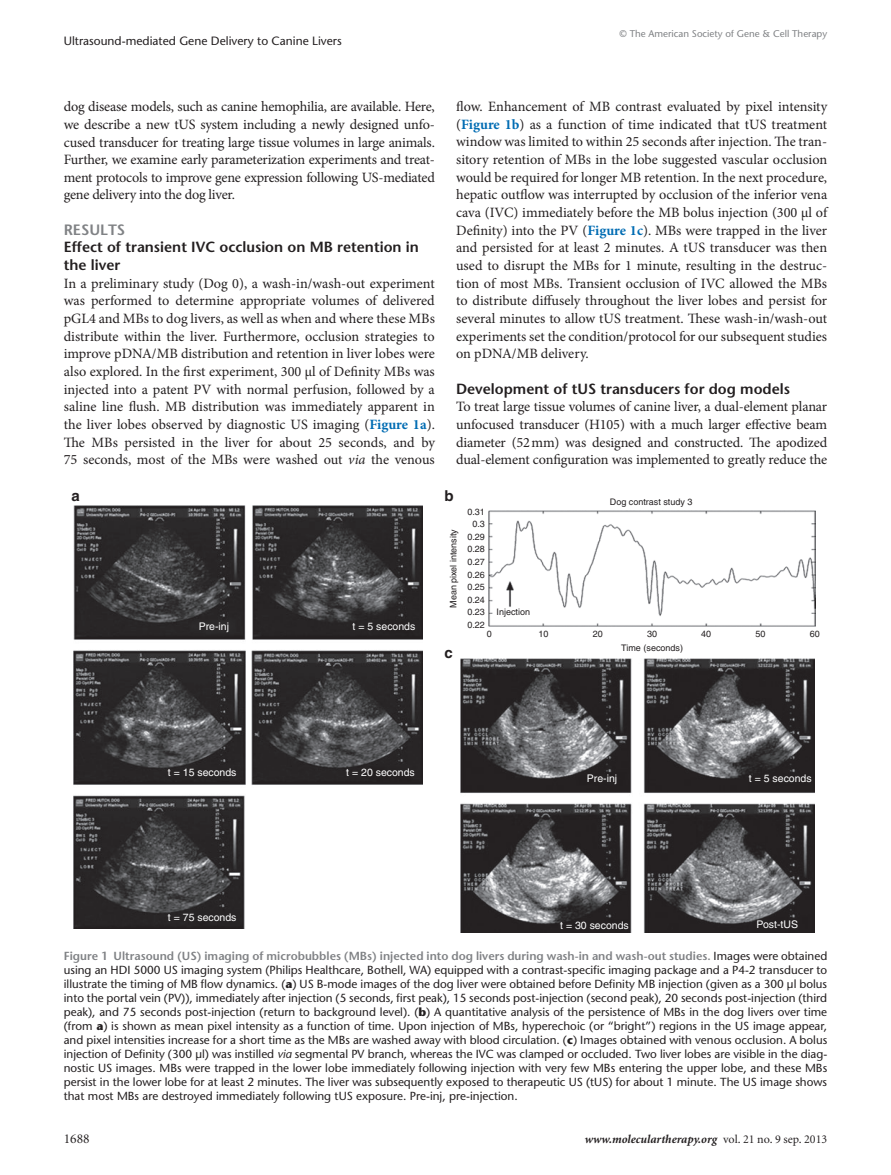
<style>
.page{position:relative;width:891px;height:1175px;background:#fff}
.page>*{position:absolute;margin:0;border:0;box-sizing:border-box;transform-origin:0 0}
.t1{font:600 15px "ITC Stone Sans";color:#808285}
.t2{font:700 15px "Helvetica";color:#231f20}
.t3{font:600 14.7px/17.7px "ITC Stone Sans";color:#231f20}
.t4{font:14.25px/17.7px "Minion Pro";letter-spacing:-.01em;color:#231f20;text-align:justify}
.t5{font:13.5px "Minion";color:#231f20}
.t6{font:12px "Stone Sans";color:#231f20}
.t7{font:italic 700 12px "Minion";color:#231f20}
.t8{font:11.7px/14.1px "Stone Sans";color:#231f20;text-align:justify}
.t9{font:600 11.7px "ITC Stone Sans";color:#808285}
.t10{font:10.5px "Helvetica";color:#fff}
.t11{font:9.75px "Stone Sans";color:#808285}
.t12{font:9px/12.6px "Helvetica";color:#231f20;text-align:center}
.s1{font-weight:700;color:#006cb3}
.s2{font-style:italic}
.s3{font-family:"Stone Sans";font-weight:400;color:#231f20}
.s4{font-weight:700}
.s5{font-weight:400;font-style:normal}
</style>
<div class="page">
<img style="left:73px;top:505px;width:349px;height:424px">
<img style="left:488px;top:510px;width:327px;height:116px">
<img style="left:460px;top:658px;width:355px;height:275px">
<p class="t6" style="left:64px;top:34px;width:279px">Ultrasound-mediated Gene Delivery to Canine Livers</p>
<p class="t11" style="left:620px;top:28px;width:209px">© The American Society of Gene &amp; Cell Therapy</p>
<p class="t4" style="left:64px;top:98px;width:373px">dog disease models, such as canine hemophilia, are available. Here, we describe a new tUS system including a newly designed unfo&shy;cused transducer for treating large tissue volumes in large animals.<br>Further, we examine early parameterization experiments and treat&shy;ment protocols to improve gene expression following US-mediated gene delivery into the dog liver.</p>
<p class="t1" style="left:64px;top:220px;width:63px">RESULTS</p>
<p class="t3" style="left:64px;top:238px;width:357px">Effect of transient IVC occlusion on MB retention in the liver</p>
<p class="t4" style="left:64px;top:274px;width:373px">In a preliminary study (Dog 0), a wash-in/wash-out experiment was performed to determine appropriate volumes of delivered pGL4 and MBs to dog livers, as well as when and where these MBs distribute within the liver. Furthermore, occlusion strategies to improve pDNA/MB distribution and retention in liver lobes were also explored. In the first experiment, 300 μl of Definity MBs was injected into a patent PV with normal perfusion, followed by a saline line flush. MB distribution was immediately apparent in the liver lobes observed by diagnostic US imaging (<span class="s1">Figure 1a</span>).<br>The MBs persisted in the liver for about 25 seconds, and by 75 seconds, most of the MBs were washed out <span class="s2">via</span> the venous</p>
<p class="t4" style="left:456px;top:98px;width:373px">flow. Enhancement of MB contrast evaluated by pixel intensity (<span class="s1">Figure 1b</span>) as a function of time indicated that tUS treatment window was limited to within 25 seconds after injection. The tran&shy;sitory retention of MBs in the lobe suggested vascular occlusion would be required for longer MB retention. In the next procedure, hepatic outflow was interrupted by occlusion of the inferior vena cava (IVC) immediately before the MB bolus injection (300 μl of Definity) into the PV (<span class="s1">Figure 1c</span>). MBs were trapped in the liver and persisted for at least 2 minutes. A tUS transducer was then used to disrupt the MBs for 1 minute, resulting in the destruc&shy;tion of most MBs. Transient occlusion of IVC allowed the MBs to distribute diffusely throughout the liver lobes and persist for several minutes to allow tUS treatment. These wash-in/wash-out experiments set the condition/protocol for our subsequent studies on pDNA/MB delivery.</p>
<p class="t3" style="left:456px;top:380px;width:335px">Development of tUS transducers for dog models</p>
<p class="t4" style="left:456px;top:398px;width:373px">To treat large tissue volumes of canine liver, a dual-element planar unfocused transducer (H105) with a much larger effective beam diameter (52mm) was designed and constructed. The apodized dual-element configuration was implemented to greatly reduce the</p>
<p class="t2" style="left:71px;top:486px;width:10px">a</p>
<p class="t2" style="left:444px;top:486px;width:11px">b</p>
<p class="t10" style="left:199px;top:620px;width:32px">Pre-inj</p>
<p class="t10" style="left:353px;top:620px;width:64px">t = 5 seconds</p>
<p class="t12" style="left:447px;top:608px;width:80px;rotate:-90deg">Mean pixel intensity</p>
<p class="t2" style="left:444px;top:644px;width:10px">c</p>
<p class="t12" style="left:467px;top:505px;width:19px">0.31<br>0.3<br>0.29<br>0.28<br>0.27<br>0.26</p>
<p class="t12" style="left:467px;top:580px;width:19px;text-align:justify">0.25<br>0.24<br>0.23<br>0.22</p>
<p class="t12" style="left:497px;top:605px;width:35px">Injection</p>
<p class="t12" style="left:487px;top:627px;width:7px">0</p>
<p class="t12" style="left:610px;top:495px;width:84px">Dog contrast study 3</p>
<p class="t12" style="left:539px;top:627px;width:12px">10</p>
<p class="t12" style="left:593px;top:627px;width:12px">20</p>
<p class="t12" style="left:621px;top:626px;width:64px;line-height:14.5px">30<br>Time (seconds)</p>
<p class="t12" style="left:701px;top:627px;width:12px">40</p>
<p class="t12" style="left:755px;top:627px;width:12px">50</p>
<p class="t12" style="left:810px;top:627px;width:12px">60</p>
<p class="t10" style="left:168px;top:766px;width:70px">t = 15 seconds</p>
<p class="t10" style="left:346px;top:766px;width:70px">t = 20 seconds</p>
<p class="t10" style="left:587px;top:772px;width:32px">Pre-inj</p>
<p class="t10" style="left:749px;top:772px;width:64px">t = 5 seconds</p>
<p class="t10" style="left:168px;top:911px;width:70px">t = 75 seconds</p>
<p class="t10" style="left:560px;top:919px;width:70px">t = 30 seconds</p>
<p class="t10" style="left:757px;top:917px;width:43px">Post-tUS</p>
<p class="t9" style="left:64px;top:948px;width:765px">Figure 1 Ultrasound (US) imaging of microbubbles (MBs) injected into dog livers during wash-in and wash-out studies. <span class="s3">Images were obtained</span></p>
<p class="t8" style="left:64px;top:962px;width:765px">using an HDI 5000 US imaging system (Philips Healthcare, Bothell, WA) equipped with a contrast-specific imaging package and a P4-2 transducer to illustrate the timing of MB flow dynamics. (<span class="s4">a</span>) US B-mode images of the dog liver were obtained before Definity MB injection (given as a 300 μl bolus into the portal vein (PV)), immediately after injection (5 seconds, first peak), 15 seconds post-injection (second peak), 20 seconds post-injection (third peak), and 75 seconds post-injection (return to background level). (<span class="s4">b</span>) A quantitative analysis of the persistence of MBs in the dog livers over time (from <span class="s4">a</span>) is shown as mean pixel intensity as a function of time. Upon injection of MBs, hyperechoic (or “bright”) regions in the US image appear, and pixel intensities increase for a short time as the MBs are washed away with blood circulation. (<span class="s4">c</span>) Images obtained with venous occlusion. A bolus injection of Definity (300 μl) was instilled <span class="s2">via</span> segmental PV branch, whereas the IVC was clamped or occluded. Two liver lobes are visible in the diag&shy;nostic US images. MBs were trapped in the lower lobe immediately following injection with very few MBs entering the upper lobe, and these MBs persist in the lower lobe for at least 2 minutes. The liver was subsequently exposed to therapeutic US (tUS) for about 1 minute. The US image shows that most MBs are destroyed immediately following tUS exposure. Pre-inj, pre-injection.</p>
<p class="t5" style="left:64px;top:1132px;width:27px">1688</p>
<p class="t7" style="left:585px;top:1133px;width:244px">www.moleculartherapy.org <span class="s5">vol. 21 no. 9 sep. 2013</span></p>
</div>
